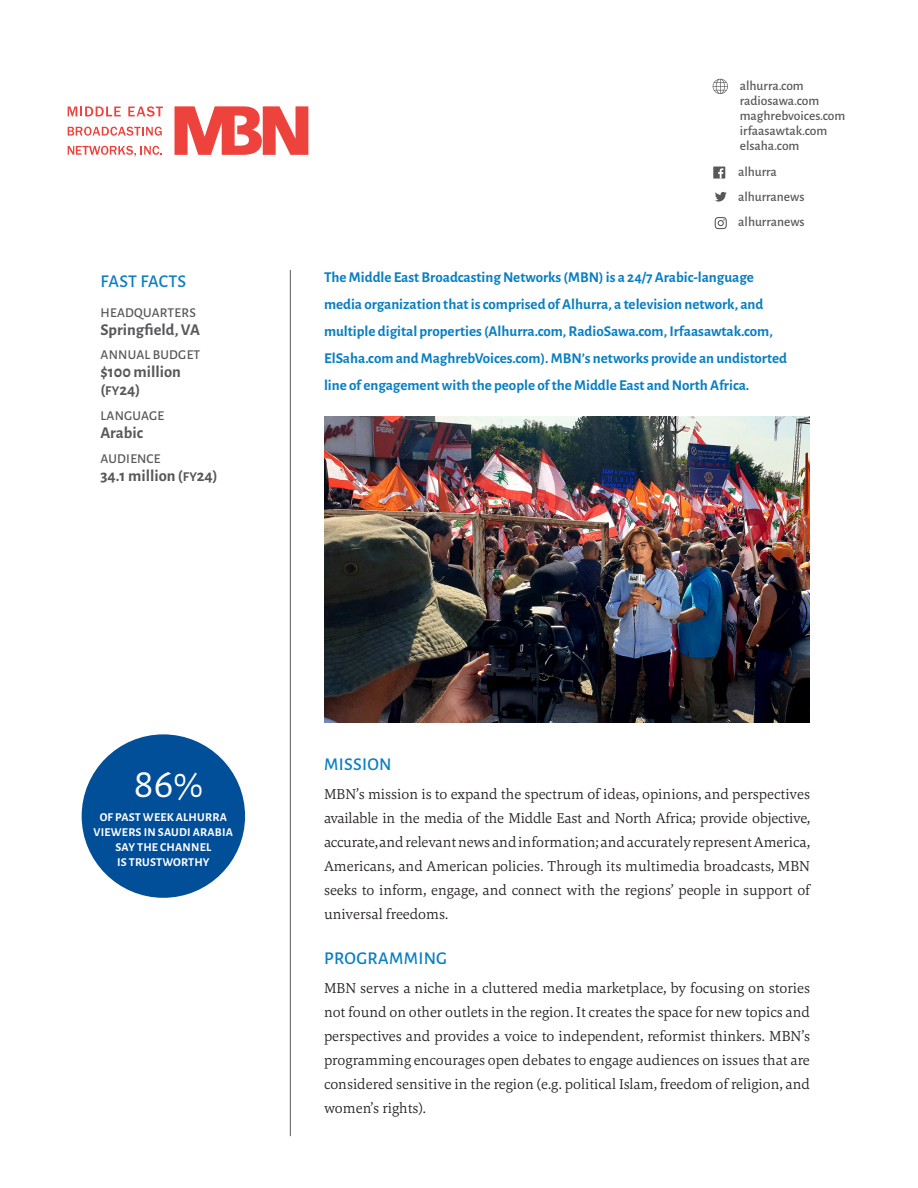
<style>
.page{position:relative;width:918px;height:1188px;background:#fff}
.page>*{position:absolute;margin:0;border:0;box-sizing:border-box;transform-origin:0 0}
.Infographic_Large_Number{font:42px "Alegreya Sans";color:#fff}
.subhead{font:500 18px "Alegreya Sans";letter-spacing:.02em;color:#097fc3}
.sidebar_body{font:700 16.5px/18px "Alegreya Sans";color:#57585a}
.body_Carrara_Light_10_16{font:300 15px/24px "Carrara";color:#231f20;text-align:justify}
.Intro_Paragraph_Blue_AS_bold_10_18{font:700 15px/27px "Alegreya Sans";color:#097fc3}
.social_media{font:500 13.5px/15px "Alegreya Sans";color:#57585a}
.sidebar_subhead{font:500 13.5px "Alegreya Sans";letter-spacing:.02em;color:#57585a}
.Infographic_cap_description{font:700 12px/15px "Alegreya Sans";letter-spacing:.02em;color:#fff;text-align:center}
.s1{font-size:13.5px}
.s2{font-size:36px}
</style>
<div class="page">
<img style="left:324px;top:417px;width:486px;height:306px">
<hr style="left:290px;top:270px;width:1px;height:866px;background:#57585a">
<svg style="left:68px;top:107px;width:53px;height:9px"></svg>
<svg style="left:128px;top:106px;width:35px;height:11px"></svg>
<svg style="left:68px;top:127px;width:94px;height:9px"></svg>
<svg style="left:68px;top:146px;width:94px;height:11px"></svg>
<svg style="left:175px;top:106px;width:133px;height:49px"></svg>
<div style="left:82px;top:734px;width:163px;height:164px;background:#014e99;border-radius:50%"></div>
<div style="left:713px;top:167px;width:12px;height:12px;background:#57585a"></div>
<svg style="left:718px;top:168px;width:5px;height:11px"></svg>
<svg style="left:715px;top:192px;width:12px;height:10px"></svg>
<svg style="left:715px;top:217px;width:12px;height:12px"></svg>
<svg style="left:713px;top:79px;width:15px;height:15px"></svg>
<p class="subhead" style="left:101px;top:269px;width:87px">FAST FACTS</p>
<p class="sidebar_subhead" style="left:101px;top:303px;width:97px">HEADQUARTERS</p>
<p class="sidebar_body" style="left:100px;top:319px;width:101px">Springfield, VA</p>
<p class="sidebar_subhead" style="left:101px;top:345px;width:101px">ANNUAL BUDGET</p>
<p class="sidebar_body" style="left:100px;top:362px;width:82px">$100 million (<span class="s1">FY</span>24)</p>
<p class="sidebar_subhead" style="left:101px;top:406px;width:65px">LANGUAGE</p>
<p class="sidebar_body" style="left:100px;top:423px;width:44px">Arabic</p>
<p class="sidebar_subhead" style="left:101px;top:449px;width:61px">AUDIENCE</p>
<p class="sidebar_body" style="left:100px;top:465px;width:119px">34.1 million (<span class="s1">FY</span>24)</p>
<p class="social_media" style="left:740px;top:77px;width:66px">alhurra.com</p>
<p class="social_media" style="left:740px;top:92px;width:107px">radiosawa.com maghrebvoices.com irfaasawtak.com</p>
<p class="social_media" style="left:740px;top:137px;width:61px">elsaha.com</p>
<p class="social_media" style="left:738px;top:163px;width:40px">alhurra</p>
<p class="social_media" style="left:738px;top:188px;width:68px">alhurranews</p>
<p class="social_media" style="left:738px;top:214px;width:68px">alhurranews</p>
<p class="Intro_Paragraph_Blue_AS_bold_10_18" style="left:324px;top:263px;width:465px">The Middle East Broadcasting Networks (MBN) is a 24/7 Arabic-language media organization that is comprised of Alhurra, a television network, and multiple digital properties (Alhurra.com, RadioSawa.com, Irfaasawtak.com, ElSaha.com and MaghrebVoices.com). MBN’s networks provide an undistorted line of engagement with the people of the Middle East and North Africa.</p>
<p class="Infographic_Large_Number" style="left:134px;top:754px;width:71px">86<span class="s2">%</span></p>
<p class="Infographic_cap_description" style="left:94px;top:809px;width:141px">OF PAST WEEK ALHURRA<br>VIEWERS IN SAUDI ARABIA<br>SAY THE CHANNEL<br>IS TRUSTWORTHY</p>
<p class="subhead" style="left:324px;top:752px;width:69px">MISSION</p>
<p class="body_Carrara_Light_10_16" style="left:324px;top:782px;width:488px">MBN’s mission is to expand the spectrum of ideas, opinions, and perspectives available in the media of the Middle East and North Africa; provide objective, accurate, and relevant news and information; and accurately represent America, Americans, and American policies. Through its multimedia broadcasts, MBN seeks to inform, engage, and connect with the regions’ people in support of universal freedoms.</p>
<p class="subhead" style="left:324px;top:946px;width:124px">PROGRAMMING</p>
<p class="body_Carrara_Light_10_16" style="left:324px;top:976px;width:488px">MBN serves a niche in a cluttered media marketplace, by focusing on stories not found on other outlets in the region. It creates the space for new topics and perspectives and provides a voice to independent, reformist thinkers. MBN’s programming encourages open debates to engage audiences on issues that are considered sensitive in the region (e.g. political Islam, freedom of religion, and women’s rights).</p>
</div>
